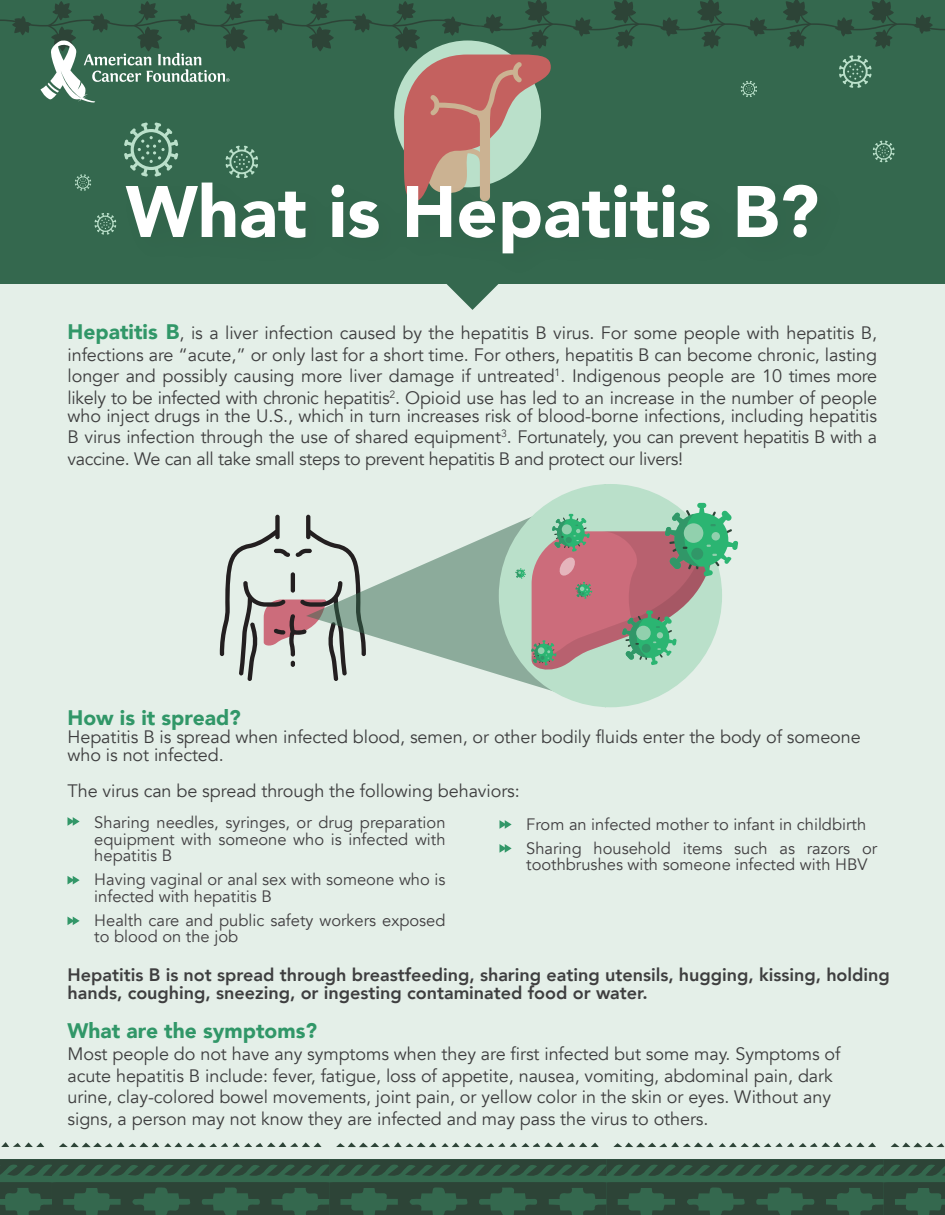
<style>
.page{position:relative;width:945px;height:1215px;background:#e4efe8}
.page>*{position:absolute;margin:0;border:0;box-sizing:border-box;transform-origin:0 0}
.t1{font:900 72px "Avenir";color:#fff}
.t2{font:900 21px "Avenir";color:#319768}
.t3{font:18px/21.6px "Avenir";letter-spacing:-.005em;color:#3e3e3f;text-align:justify}
.t4{font:800 18px/18px "Avenir";color:#3e3e3f}
.t5{font:16.5px/16.5px "Avenir";color:#413f41}
.s1{font-weight:900;font-size:21px;color:#319768}
</style>
<div class="page">
<div style="left:0;top:0;width:945px;height:284px;background:#34684e"></div>
<svg style="left:891px;top:1142px;width:53px;height:5px"></svg>
<svg style="left:613px;top:1142px;width:263px;height:5px"></svg>
<svg style="left:336px;top:1142px;width:263px;height:5px"></svg>
<svg style="left:59px;top:1142px;width:263px;height:5px"></svg>
<svg style="left:0;top:1159px;width:945px;height:56px;background:#2f5340"></svg>
<svg style="left:1px;top:1142px;width:43px;height:5px"></svg>
<img style="left:116px;top:201px;width:383px;height:109px">
<svg style="left:95px;top:213px;width:21px;height:22px"></svg>
<svg style="left:0;top:0;width:945px;height:201px"></svg>
<svg style="left:68px;top:817px;width:12px;height:9px"></svg>
<svg style="left:68px;top:876px;width:12px;height:8px"></svg>
<svg style="left:68px;top:917px;width:12px;height:8px"></svg>
<svg style="left:500px;top:820px;width:12px;height:9px"></svg>
<svg style="left:500px;top:844px;width:12px;height:9px"></svg>
<svg style="left:220px;top:515px;width:86px;height:166px"></svg>
<svg style="left:306px;top:484px;width:294px;height:223px"></svg>
<div style="left:499px;top:484px;width:223px;height:223px;background:#bae0ca;border-radius:50%"></div>
<svg style="left:516px;top:503px;width:222px;height:168px"></svg>
<h1 class="t1" style="left:126px;top:150px;width:695px">What is Hepatitis B?</h1>
<p class="t3" style="left:67px;top:322px;width:811px"><span class="s1">Hepatitis B</span>, is a liver infection caused by the hepatitis B virus. For some people with hepatitis B, infections are “acute,” or only last for a short time. For others, hepatitis B can become chronic, lasting longer and possibly causing more liver damage if untreated<sup>1</sup>. Indigenous people are 10 times more likely to be infected with chronic hepatitis<sup>2</sup>. Opioid use has led to an increase in the number of people</p>
<p class="t3" style="left:67px;top:405px;width:811px">who inject drugs in the U.S., which in turn increases risk of blood-borne infections, including hepatitis B virus infection through the use of shared equipment<sup>3</sup>. Fortunately, you can prevent hepatitis B with a vaccine. We can all take small steps to prevent hepatitis B and protect our livers!</p>
<p class="t2" style="left:68px;top:700px;width:175px">How is it spread?</p>
<p class="t3" style="left:68px;top:728px;width:795px;line-height:18px">Hepatitis B is spread when infected blood, semen, or other bodily fluids enter the body of someone who is not infected.</p>
<p class="t3" style="left:68px;top:780px;width:454px">The virus can be spread through the following behaviors:</p>
<p class="t5" style="left:94px;top:815px;width:353px;text-align:justify">Sharing needles, syringes, or drug preparation equipment with someone who is infected with hepatitis B</p>
<p class="t5" style="left:94px;top:872px;width:353px">Having vaginal or anal sex with someone who is infected with hepatitis B</p>
<p class="t5" style="left:94px;top:912px;width:353px">Health care and public safety workers exposed to blood on the job</p>
<p class="t5" style="left:526px;top:813px;width:353px;line-height:24px">From an infected mother to infant in childbirth<br>Sharing household items such as razors or</p>
<p class="t5" style="left:526px;top:857px;width:343px">toothbrushes with someone infected with HBV</p>
<p class="t4" style="left:68px;top:965px;width:824px">Hepatitis B is not spread through breastfeeding, sharing eating utensils, hugging, kissing, holding hands, coughing, sneezing, or ingesting contaminated food or water.</p>
<p class="t2" style="left:68px;top:1013px;width:251px">What are the symptoms?</p>
<p class="t3" style="left:68px;top:1043px;width:774px;text-align:left">Most people do not have any symptoms when they are first infected but some may. Symptoms of acute hepatitis B include: fever, fatigue, loss of appetite, nausea, vomiting, abdominal pain, dark urine, clay-colored bowel movements, joint pain, or yellow color in the skin or eyes. Without any signs, a person may not know they are infected and may pass the virus to others.</p>
</div>
